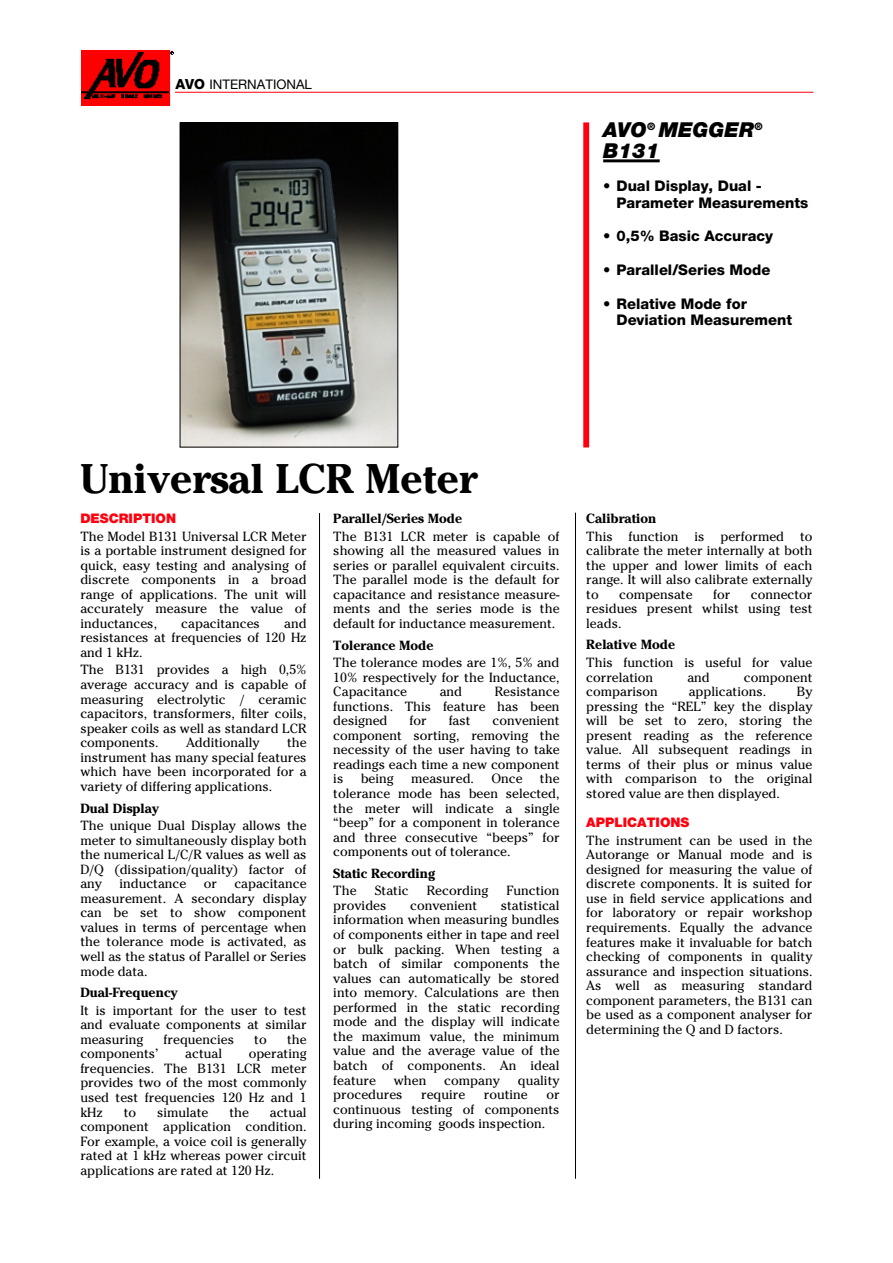
<style>
.page{position:relative;width:893px;height:1263px;background:#fff}
.page>*{position:absolute;margin:0;border:0;box-sizing:border-box;transform-origin:0 0}
.t1{font:700 41.1px "Cheltenham";color:#000}
.t2{font:italic 900 20.55px/20.5px "Helvetica Neue";color:#000}
.t3{font:800 14.7px/16.2px "Helvetica Neue";color:#000}
.t4{font:13.2px/14.5px "Cheltenham";color:#000;text-align:justify}
.t5{font:700 13.2px "Cheltenham";color:#000}
.t6{font:900 13.2px "Helvetica Neue";color:#ff000f}
.t7{font:13.2px "Helvetica Neue";color:#000}
.s1{font-weight:800;font-size:13.95px}
</style>
<div class="page">
<img style="left:182px;top:124px;width:214px;height:321px">
<div style="left:180px;top:122px;width:218px;height:325px;border:1px solid #000"></div>
<hr style="left:603px;top:159px;width:56px;height:3px;background:#000">
<hr style="left:319px;top:513px;width:1px;height:666px;background:#000">
<hr style="left:575px;top:513px;width:1px;height:666px;background:#000">
<div style="left:583px;top:122px;width:6px;height:325px;background:#ff000f"></div>
<hr style="left:85px;top:92px;width:728px;height:1px;background:#ff000f">
<img style="left:81px;top:50px;width:93px;height:56px">
<p class="t7" style="left:175px;top:80px;width:138px"><span class="s1">AVO</span> INTERNATIONAL</p>
<h2 class="t2" style="left:603px;top:122px;width:161px">AVO<sup>®</sup> MEGGER<sup>®<br></sup>B131</h2>
<p class="t3" style="left:616px;top:180px;width:193px;text-indent:-13px">• Dual Display, Dual -<br>Parameter Measurements</p>
<p class="t3" style="left:603px;top:230px;width:171px">• 0,5% Basic Accuracy</p>
<p class="t3" style="left:603px;top:263px;width:169px">• Parallel/Series Mode</p>
<p class="t3" style="left:616px;top:297px;width:177px;text-indent:-13px">• Relative Mode for<br>Deviation Measurement</p>
<h1 class="t1" style="left:80px;top:463px;width:398px">Universal LCR Meter</h1>
<p class="t6" style="left:80px;top:513px;width:97px">DESCRIPTION</p>
<p class="t4" style="left:80px;top:530px;width:228px">The Model B131 Universal LCR Meter is a portable instrument designed for quick, easy testing and analysing of discrete components in a broad range of applications. The unit will accurately measure the value of inductances,</p>
<p class="t4" style="left:80px;top:617px;width:228px;text-indent:204px">and resistances at frequencies of 120 Hz and 1 kHz.</p>
<p class="t4" style="left:80px;top:664px;width:228px">The B131 provides a high 0,5% average accuracy and is capable of measuring electrolytic / ceramic capacitors, transformers, filter coils, speaker coils as well as standard LCR components.</p>
<p class="t4" style="left:181px;top:617px;width:80px">capacitances</p>
<p class="t4" style="left:186px;top:737px;width:75px">Additionally</p>
<p class="t4" style="left:80px;top:737px;width:228px;text-indent:207px">the instrument has many special features which have been incorporated for a variety of differing applications.</p>
<p class="t5" style="left:80px;top:803px;width:80px">Dual Display</p>
<p class="t4" style="left:80px;top:820px;width:228px">The unique Dual Display allows the meter to simultaneously display both the numerical L/C/R values as well as D/Q (dissipation/quality) factor of any</p>
<p class="t4" style="left:119px;top:878px;width:68px">inductance</p>
<p class="t4" style="left:204px;top:878px;width:15px">or</p>
<p class="t4" style="left:80px;top:878px;width:228px;text-indent:154px">capacitance measurement. A secondary display can be set to show component values in terms of percentage when the tolerance mode is activated, as well as the status of Parallel or Series mode data.</p>
<p class="t5" style="left:80px;top:988px;width:99px">Dual-Frequency</p>
<p class="t4" style="left:80px;top:1004px;width:228px">It is important for the user to test and evaluate components at similar measuring</p>
<p class="t4" style="left:164px;top:1033px;width:72px">frequencies</p>
<p class="t4" style="left:254px;top:1033px;width:14px">to</p>
<p class="t4" style="left:287px;top:1033px;width:21px">the</p>
<p class="t4" style="left:80px;top:1048px;width:80px">components’</p>
<p class="t4" style="left:185px;top:1048px;width:38px">actual</p>
<p class="t4" style="left:80px;top:1048px;width:228px;text-indent:168px">operating frequencies. The B131 LCR meter provides two of the most commonly used test frequencies 120 Hz and 1 kHz</p>
<p class="t4" style="left:80px;top:1106px;width:228px;text-indent:189px">actual component application condition.<br>For example, a voice coil is generally rated at 1 kHz whereas power circuit applications are rated at 120 Hz.</p>
<p class="t4" style="left:124px;top:1106px;width:14px">to</p>
<p class="t4" style="left:157px;top:1106px;width:53px">simulate</p>
<p class="t4" style="left:229px;top:1106px;width:21px">the</p>
<p class="t5" style="left:333px;top:513px;width:130px">Parallel/Series Mode</p>
<p class="t4" style="left:333px;top:530px;width:228px">The B131 LCR meter is capable of showing all the measured values in series or parallel equivalent circuits.<br>The parallel mode is the default for capacitance and resistance measure&shy;ments and the series mode is the default for inductance measurement.</p>
<p class="t5" style="left:333px;top:640px;width:102px">Tolerance Mode</p>
<p class="t4" style="left:333px;top:656px;width:228px">The tolerance modes are 1%, 5% and 10% respectively for the Inductance, Capacitance</p>
<p class="t4" style="left:439px;top:686px;width:24px">and</p>
<p class="t4" style="left:333px;top:686px;width:228px;text-indent:161px">Resistance functions. This feature has been designed</p>
<p class="t4" style="left:409px;top:715px;width:19px">for</p>
<p class="t4" style="left:448px;top:715px;width:23px">fast</p>
<p class="t4" style="left:333px;top:715px;width:228px;text-indent:159px">convenient component sorting, removing the necessity of the user having to take readings each time a new component is</p>
<p class="t4" style="left:361px;top:773px;width:35px">being</p>
<p class="t4" style="left:411px;top:773px;width:64px">measured.</p>
<p class="t4" style="left:491px;top:773px;width:33px">Once</p>
<p class="t4" style="left:333px;top:773px;width:228px;text-indent:207px">the tolerance mode has been selected, the meter will indicate a single “beep” for a component in tolerance and three consecutive “beeps” for components out of tolerance.</p>
<p class="t5" style="left:333px;top:868px;width:103px">Static Recording</p>
<p class="t4" style="left:333px;top:885px;width:25px">The</p>
<p class="t4" style="left:375px;top:885px;width:35px">Static</p>
<p class="t4" style="left:427px;top:885px;width:63px">Recording</p>
<p class="t4" style="left:506px;top:885px;width:54px">Function</p>
<p class="t4" style="left:333px;top:899px;width:55px">provides</p>
<p class="t4" style="left:410px;top:899px;width:68px">convenient</p>
<p class="t4" style="left:333px;top:899px;width:228px;text-indent:167px">statistical information when measuring bundles of components either in tape and reel or bulk packing. When testing a batch of similar components the values can automatically be stored into memory. Calculations are then performed in the static recording mode and the display will indicate the maximum value, the minimum value and the average value of the batch of components. An ideal feature</p>
<p class="t4" style="left:394px;top:1074px;width:34px">when</p>
<p class="t4" style="left:444px;top:1074px;width:57px">company</p>
<p class="t4" style="left:517px;top:1074px;width:43px">quality</p>
<p class="t4" style="left:333px;top:1089px;width:71px">procedures</p>
<p class="t4" style="left:421px;top:1089px;width:46px">require</p>
<p class="t4" style="left:484px;top:1089px;width:45px">routine</p>
<p class="t4" style="left:333px;top:1089px;width:228px;text-indent:213px">or continuous testing of components during incoming goods inspection.</p>
<p class="t5" style="left:586px;top:513px;width:72px">Calibration</p>
<p class="t4" style="left:586px;top:530px;width:228px">This function is performed to calibrate the meter internally at both the upper and lower limits of each range. It will also calibrate externally to</p>
<p class="t4" style="left:619px;top:588px;width:75px">compensate</p>
<p class="t4" style="left:713px;top:588px;width:19px">for</p>
<p class="t4" style="left:586px;top:588px;width:228px;text-indent:165px">connector residues present whilst using test leads.</p>
<p class="t5" style="left:586px;top:640px;width:90px">Relative Mode</p>
<p class="t4" style="left:586px;top:656px;width:228px">This function is useful for value correlation</p>
<p class="t4" style="left:687px;top:671px;width:24px">and</p>
<p class="t4" style="left:744px;top:671px;width:70px">component</p>
<p class="t4" style="left:586px;top:686px;width:73px">comparison</p>
<p class="t4" style="left:688px;top:686px;width:79px">applications.</p>
<p class="t4" style="left:586px;top:686px;width:228px;text-indent:211px">By pressing the “REL” key the display will be set to zero, storing the present reading as the reference value. All subsequent readings in terms of their plus or minus value with comparison to the original stored value are then displayed.</p>
<p class="t6" style="left:586px;top:818px;width:105px">APPLICATIONS</p>
<p class="t4" style="left:586px;top:834px;width:228px">The instrument can be used in the Autorange or Manual mode and is designed for measuring the value of discrete components. It is suited for use in field service applications and for laboratory or repair workshop requirements. Equally the advance features make it invaluable for batch checking of components in quality assurance and inspection situations.<br>As well as measuring standard component parameters, the B131 can be used as a component analyser for determining the Q and D factors.</p>
</div>
